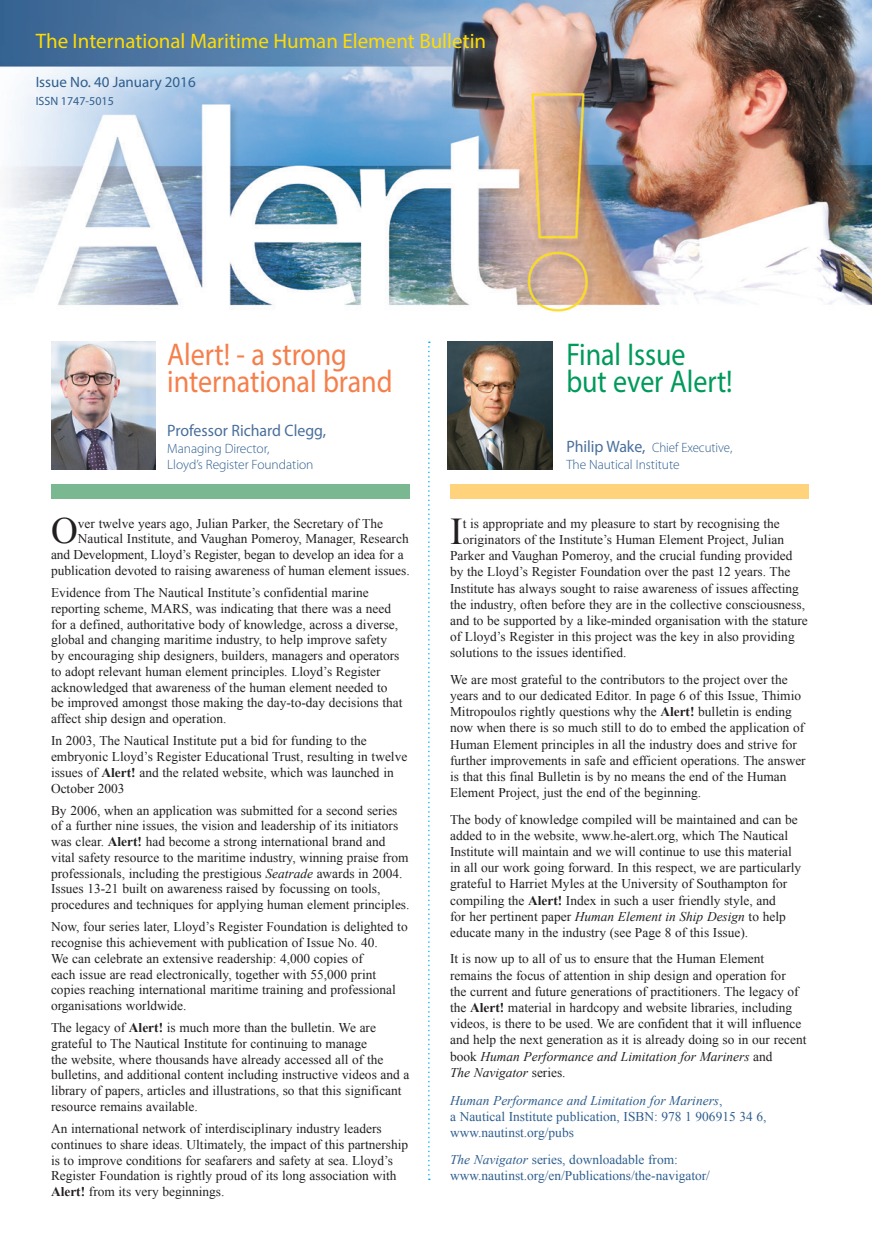
<style>
.page{position:relative;width:872px;height:1246px;background:#fff}
.page>*{position:absolute;margin:0;border:0;box-sizing:border-box;transform-origin:0 0}
.t1{font:37.8px "Times New Roman";color:#231f20}
.t2{font:37.2px "Times New Roman";color:#231f20}
.t3{font:31.5px/27px "Myriad Pro";letter-spacing:-.005em;color:#f57f4b;scale:.89 1}
.t4{font:31.5px/27px "Myriad Pro";letter-spacing:-.005em;color:#009a5a;scale:.89 1}
.t5{font:21px "Myriad Pro";color:#ffdc01}
.t6{font:16.5px "Myriad Pro";color:#496f9c;scale:.96 1}
.t7{font:15px "Myriad Pro";color:#2e5e8e}
.t8{font:300 13.5px/16.5px "Myriad Pro";letter-spacing:-.005em;color:#2e5e8e;scale:.96 1}
.t9{font:300 13.5px/16.5px "Myriad Pro";letter-spacing:-.005em;color:#2e5e8e}
.t10{font:13.35px/15.8px "Times New Roman";color:#231f20}
.t11{font:13.35px/16.2px "Times New Roman";color:#2e5e8e}
.t12{font:12px "Myriad Pro";color:#2e5e8e}
.s1{font-weight:700}
.s2{font-style:italic}
.s3{font-weight:400;font-size:16.5px;color:#496f9c}
</style>
<div class="page">
<img style="left:0;top:0;width:872px;height:312px">
<svg style="left:428px;top:341px;width:2px;height:839px"></svg>
<img style="left:51px;top:341px;width:104px;height:129px">
<img style="left:448px;top:341px;width:104px;height:129px">
<div style="left:51px;top:485px;width:359px;height:14px;background:#7ab892"></div>
<div style="left:450px;top:485px;width:358px;height:14px;background:#fed37c"></div>
<h3 class="t5" style="left:36px;top:28px;width:452px">The International Maritime Human Element Bulletin</h3>
<p class="t7" style="left:36px;top:73px;width:161px">Issue No. 40 January 2016</p>
<p class="t12" style="left:36px;top:94px;width:80px">ISSN 1747-5015</p>
<h3 class="t3" style="left:167px;top:341px;width:255px">Alert! - a strong international brand</h3>
<h3 class="t4" style="left:566px;top:341px;width:188px">Final Issue but ever Alert!</h3>
<p class="t6" style="left:167px;top:421px;width:167px">Professor Richard Clegg,</p>
<p class="t9" style="left:167px;top:440px;width:148px">Managing Director,<br>Lloyd’s Register Foundation</p>
<h2 class="t2" style="left:51px;top:506px;width:28px">O</h2>
<p class="t10" style="left:78px;top:515px;width:307px">ver twelve years ago, Julian Parker, the Secretary of The</p>
<p class="t10" style="left:78px;top:531px;width:332px">Nautical Institute, and Vaughan Pomeroy, Manager, Research</p>
<p class="t10" style="left:51px;top:547px;width:354px">and Development, Lloyd’s Register, began to develop an idea for a</p>
<p class="t10" style="left:51px;top:562px;width:360px">publication devoted to raising awareness of human element issues.</p>
<p class="t10" style="left:51px;top:584px;width:353px">Evidence from The Nautical Institute’s confidential marine reporting scheme, MARS, was indicating that there was a need for a defined, authoritative body of knowledge, across a diverse, global and changing maritime industry, to help improve safety by encouraging ship designers, builders, managers and operators to adopt relevant human element principles. Lloyd’s Register acknowledged that awareness of the human element needed to be improved amongst those making the day-to-day decisions that affect ship design and operation.</p>
<p class="t10" style="left:51px;top:733px;width:358px">In 2003, The Nautical Institute put a bid for funding to the embryonic Lloyd’s Register Educational Trust, resulting in twelve issues of <span class="s1">Alert!</span> and the related website, which was launched in October 2003</p>
<p class="t10" style="left:51px;top:802px;width:360px">By 2006, when an application was submitted for a second series of a further nine issues, the vision and leadership of its initiators was clear. <span class="s1">Alert!</span> had become a strong international brand and vital safety resource to the maritime industry, winning praise from professionals, including the prestigious <span class="s2">Seatrade</span> awards in 2004.<br>Issues 13-21 built on awareness raised by focussing on tools, procedures and techniques for applying human element principles.</p>
<p class="t10" style="left:51px;top:919px;width:358px">Now, four series later, Lloyd’s Register Foundation is delighted to recognise this achievement with publication of Issue No. 40.<br>We can celebrate an extensive readership: 4,000 copies of<br>each issue are read electronically, together with 55,000 print copies reaching international maritime training and professional organisations worldwide.</p>
<p class="t10" style="left:51px;top:1020px;width:360px">The legacy of <span class="s1">Alert!</span> is much more than the bulletin. We are grateful to The Nautical Institute for continuing to manage<br>the website, where thousands have already accessed all of the bulletins, and additional content including instructive videos and a library of papers, articles and illustrations, so that this significant resource remains available.</p>
<p class="t10" style="left:51px;top:1120px;width:359px">An international network of interdisciplinary industry leaders continues to share ideas. Ultimately, the impact of this partnership is to improve conditions for seafarers and safety at sea. Lloyd’s Register Foundation is rightly proud of its long association with <span class="s1">Alert!</span> from its very beginnings.</p>
<p class="t8" style="left:566px;top:439px;width:175px"><span class="s3">Philip Wake,</span> Chief Executive,<br>The Nautical Institute</p>
<h1 class="t1" style="left:450px;top:506px;width:14px">I</h1>
<p class="t10" style="left:463px;top:515px;width:318px">t is appropriate and my pleasure to start by recognising the</p>
<p class="t10" style="left:463px;top:531px;width:323px">originators of the Institute’s Human Element Project, Julian</p>
<p class="t10" style="left:450px;top:548px;width:344px">Parker and Vaughan Pomeroy, and the crucial funding provided</p>
<p class="t10" style="left:450px;top:564px;width:342px">by the Lloyd’s Register Foundation over the past 12 years. The</p>
<p class="t10" style="left:450px;top:580px;width:350px">Institute has always sought to raise awareness of issues affecting</p>
<p class="t10" style="left:450px;top:596px;width:356px">the industry, often before they are in the collective consciousness,</p>
<p class="t10" style="left:450px;top:612px;width:359px">and to be supported by a like-minded organisation with the stature</p>
<p class="t10" style="left:450px;top:629px;width:346px">of Lloyd’s Register in this project was the key in also providing</p>
<p class="t10" style="left:450px;top:645px;width:178px">solutions to the issues identified.</p>
<p class="t10" style="left:450px;top:671px;width:357px;line-height:16.2px">We are most grateful to the contributors to the project over the years and to our dedicated Editor. In page 6 of this Issue, Thimio Mitropoulos rightly questions why the <span class="s1">Alert!</span> bulletin is ending now when there is so much still to do to embed the application of Human Element principles in all the industry does and strive for further improvements in safe and efficient operations. The answer is that this final Bulletin is by no means the end of the Human Element Project, just the end of the beginning.</p>
<p class="t10" style="left:450px;top:811px;width:353px;line-height:16.2px">The body of knowledge compiled will be maintained and can be added to in the website, www.he-alert.org, which The Nautical Institute will maintain and we will continue to use this material in all our work going forward. In this respect, we are particularly grateful to Harriet Myles at the University of Southampton for compiling the <span class="s1">Alert!</span> Index in such a user friendly style, and<br>for her pertinent paper <span class="s2">Human Element in Ship Design</span> to help educate many in the industry (see Page 8 of this Issue).</p>
<p class="t10" style="left:450px;top:951px;width:358px;line-height:16.2px">It is now up to all of us to ensure that the Human Element remains the focus of attention in ship design and operation for<br>the current and future generations of practitioners. The legacy of the <span class="s1">Alert!</span> material in hardcopy and website libraries, including videos, is there to be used. We are confident that it will influence and help the next generation as it is already doing so in our recent book <span class="s2">Human Performance and Limitation for Mariners</span> and<br><span class="s2">The Navigator</span> series.</p>
<p class="t11" style="left:450px;top:1092px;width:318px"><span class="s2">Human Performance and Limitation for Mariners</span>,<br>a Nautical Institute publication, ISBN: 978 1 906915 34 6, www.nautinst.org/pubs</p>
<p class="t11" style="left:450px;top:1151px;width:261px"><span class="s2">The Navigator</span> series, downloadable from: www.nautinst.org/en/Publications/the-navigator/</p>
</div>
